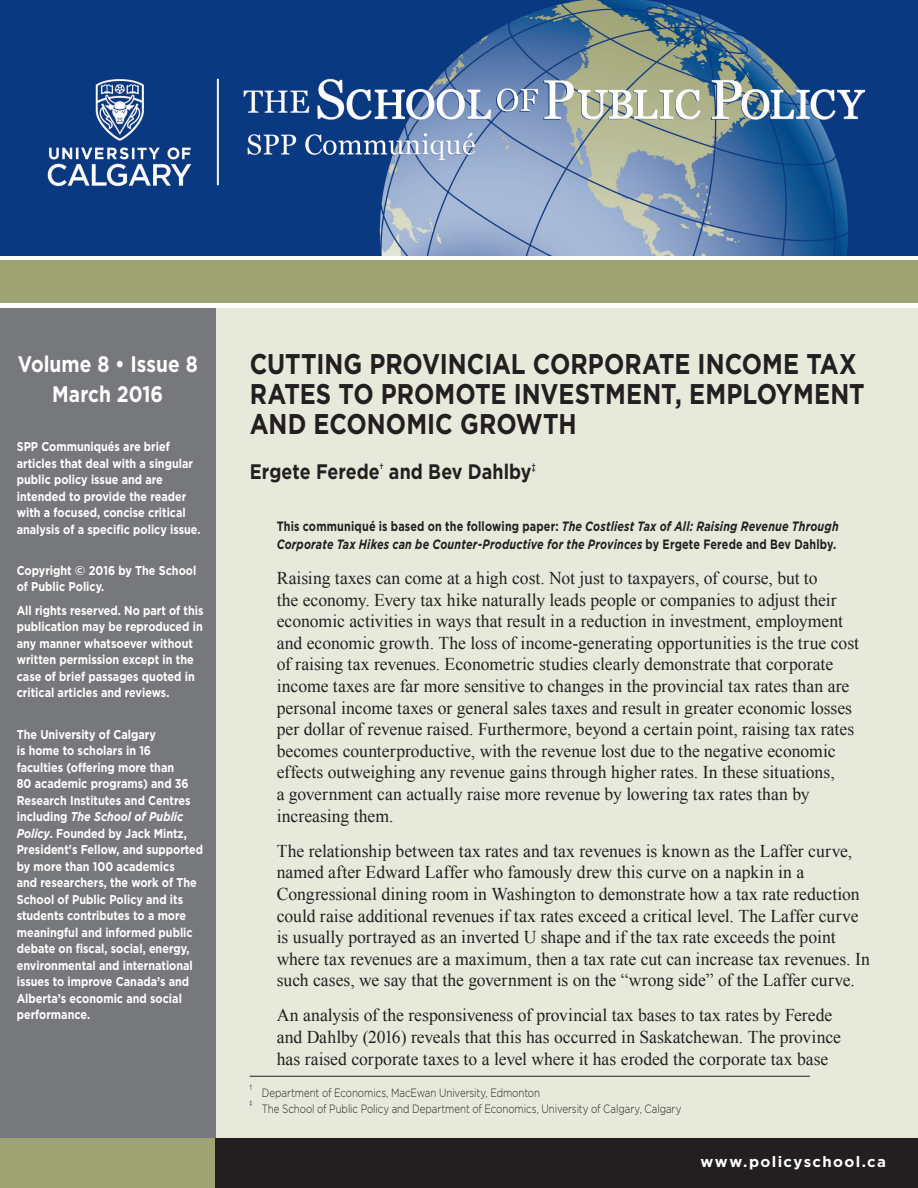
<style>
.page{position:relative;width:918px;height:1188px;background:#fff}
.page>*{position:absolute;margin:0;border:0;box-sizing:border-box;transform-origin:0 0}
.t1{font:700 28.5px/30px "Gotham";color:#231f20;scale:.84 1}
.t2{font:700 22.5px/30px "Gotham";letter-spacing:.005em;color:#fff;text-align:center;scale:.85 1}
.C_-_Author{font:700 21px "Gotham";color:#231f20;scale:.85 1}
.Body{font:18px/21.6px "Times New Roman";color:#231f20}
.t3{font:700 15px "Gotham";letter-spacing:.09em;color:#fff}
.Table_Heading{font:italic 700 13.5px/18px "Gotham";letter-spacing:.015em;color:#231f20;scale:.8 1}
.t4{font:700 12.75px/16.5px "Gotham";color:#fff;scale:.85 1}
.Footnote_Cover{font:300 12px "Gotham";letter-spacing:-.005em;color:#231f20;scale:.81 1}
.Footnote_Cover-2{font:6.15px "Arial Narrow";color:#231f20;scale:.81 1}
.s1{font-style:italic}
.s2{font-style:normal}
</style>
<div class="page">
<div style="left:215px;top:308px;width:703px;height:830px;background:#e7e9db"></div>
<div style="left:0;top:308px;width:215px;height:830px;background:#76787b"></div>
<div style="left:0;top:261px;width:918px;height:42px;background:#9ea374"></div>
<div style="left:0;top:1138px;width:215px;height:50px;background:#9ea374"></div>
<div style="left:215px;top:1138px;width:703px;height:50px;background:#231f20"></div>
<img style="left:0;top:0;width:918px;height:256px">
<hr style="left:250px;top:1076px;width:560px;height:1px;background:#231f20">
<p class="t2" style="left:18px;top:349px;width:213px">Volume 8 • Issue 8<br>March 2016</p>
<p class="t4" style="left:17px;top:438px;width:218px">SPP Communiqués are brief articles that deal with a singular public policy issue and are intended to provide the reader with a focused, concise critical analysis of a specific policy issue.</p>
<p class="t4" style="left:17px;top:562px;width:213px">Copyright © 2016 by The School of Public Policy.</p>
<p class="t4" style="left:17px;top:602px;width:221px">All rights reserved. No part of this publication may be reproduced in any manner whatsoever without written permission except in the case of brief passages quoted in critical articles and reviews.</p>
<p class="t4" style="left:17px;top:726px;width:221px">The University of Calgary<br>is home to scholars in 16<br>faculties (offering more than<br>80 academic programs) and 36<br>Research Institutes and Centres including <span class="s1">The School of Public<br>Policy</span>. Founded by Jack Mintz,<br>President's Fellow, and supported by more than 100 academics<br>and researchers, the work of The<br>School of Public Policy and its students contributes to a more meaningful and informed public debate on fiscal, social, energy, environmental and international issues to improve Canada’s and<br>Alberta’s economic and social performance.</p>
<p class="t1" style="left:250px;top:349px;width:734px">CUTTING PROVINCIAL CORPORATE INCOME TAX<br>RATES TO PROMOTE INVESTMENT, EMPLOYMENT<br>AND ECONOMIC GROWTH</p>
<p class="C_-_Author" style="left:250px;top:458px;width:338px">Ergete Ferede<sup>†</sup> and Bev Dahlby<sup>‡</sup></p>
<p class="Table_Heading" style="left:277px;top:517px;width:704px"><span class="s2">This communiqué is based on the following paper:</span> The Costliest Tax of All: Raising Revenue Through<br>Corporate Tax Hikes can be Counter-Productive for the Provinces <span class="s2">by Ergete Ferede and Bev Dahlby.</span></p>
<p class="Body" style="left:277px;top:567px;width:584px">Raising taxes can come at a high cost. Not just to taxpayers, of course, but to<br>the economy. Every tax hike naturally leads people or companies to adjust their economic activities in ways that result in a reduction in investment, employment and economic growth. The loss of income-generating opportunities is the true cost of raising tax revenues. Econometric studies clearly demonstrate that corporate income taxes are far more sensitive to changes in the provincial tax rates than are personal income taxes or general sales taxes and result in greater economic losses per dollar of revenue raised. Furthermore, beyond a certain point, raising tax rates becomes counterproductive, with the revenue lost due to the negative economic effects outweighing any revenue gains through higher rates. In these situations,<br>a government can actually raise more revenue by lowering tax rates than by increasing them.</p>
<p class="Body" style="left:277px;top:840px;width:595px">The relationship between tax rates and tax revenues is known as the Laffer curve, named after Edward Laffer who famously drew this curve on a napkin in a Congressional dining room in Washington to demonstrate how a tax rate reduction could raise additional revenues if tax rates exceed a critical level. The Laffer curve is usually portrayed as an inverted U shape and if the tax rate exceeds the point where tax revenues are a maximum, then a tax rate cut can increase tax revenues. In such cases, we say that the government is on the “wrong side” of the Laffer curve.</p>
<p class="Body" style="left:277px;top:1004px;width:566px">An analysis of the responsiveness of provincial tax bases to tax rates by Ferede and Dahlby (2016) reveals that this has occurred in Saskatchewan. The province has raised corporate taxes to a level where it has eroded the corporate tax base</p>
<p class="Footnote_Cover-2" style="left:250px;top:1082px;width:4px">†</p>
<p class="Footnote_Cover" style="left:262px;top:1085px;width:345px">Department of Economics, MacEwan University, Edmonton</p>
<p class="Footnote_Cover-2" style="left:250px;top:1098px;width:4px">‡</p>
<p class="Footnote_Cover" style="left:262px;top:1101px;width:520px">The School of Public Policy and Department of Economics, University of Calgary, Calgary</p>
<p class="t3" style="left:700px;top:1152px;width:187px">www.policyschool.ca</p>
</div>
